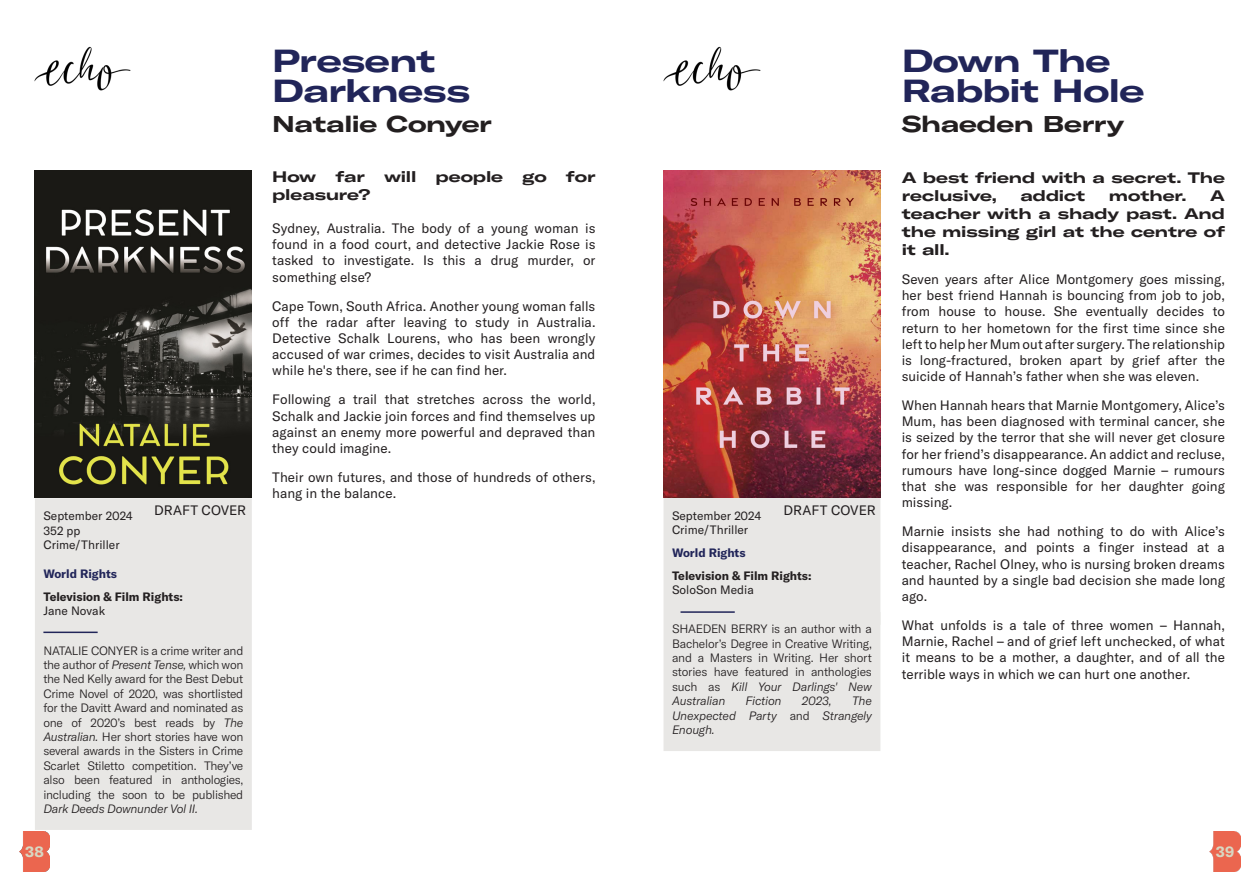
<style>
.page{position:relative;width:1259px;height:893px;background:#fff}
.page>*{position:absolute;margin:0;border:0;box-sizing:border-box;transform-origin:0 0}
.Heading_2{font:31.5px/30px "GT America Exp Bd";letter-spacing:-.015em;color:#212559}
.Heading_1{font:31.5px/30px "GT America Exp Bd";letter-spacing:-.015em;color:#212559}
.Heading_1-2{font:22.5px "GT America Exp Bd";letter-spacing:-.015em;color:#231f20}
.Intro_paragraph{font:15px/18px "GT America Exp Bd";letter-spacing:-.005em;color:#231f20}
.t1{font:700 15px "GT America";color:#d8d7c2}
.t2{font:13.5px/16.2px "GT America";letter-spacing:.005em;color:#231f20;text-align:justify}
.Panel__Author_biography{font:300 12px/14.4px "GT America";letter-spacing:-.025em;color:#231f20;text-align:justify}
.Panel__Text{font:12px/14.4px "GT America";color:#231f20}
.Panel__Author_biography-2{font:italic 300 12px/14.4px "GT America";letter-spacing:-.015em;color:#231f20;text-align:justify}
.Panel__World_Rights{font:700 12px/14.4px "GT America";color:#231f20}
.Panel__Heading{font:700 12px "GT America";color:#231f20}
.Panel__Text-2{font:700 12px "GT America";color:#212559}
.Panel__World_Rights-2{font:700 12px "GT America";color:#212559}
.s1{font-weight:400}
.s2{font-style:italic}
.s3{font-style:normal}
</style>
<div class="page">
<img style="left:1209px;top:831px;width:31px;height:40px">
<img style="left:19px;top:831px;width:31px;height:40px">
<div style="left:35px;top:498px;width:217px;height:332px;background:#e8e7e5"></div>
<hr style="left:43px;top:632px;width:55px;height:1px;background:#212559">
<img style="left:35px;top:170px;width:217px;height:328px">
<img style="left:34px;top:47px;width:97px;height:44px">
<div style="left:663px;top:498px;width:217px;height:253px;background:#e8e7e5"></div>
<div style="left:672px;top:612px;width:208px;height:13px;background:#e8e7e5"></div>
<hr style="left:680px;top:611px;width:55px;height:2px;background:#212559">
<img style="left:663px;top:47px;width:97px;height:44px">
<img style="left:663px;top:170px;width:217px;height:328px">
<p class="Heading_1" style="left:272px;top:45px;width:200px">Present<br>Darkness</p>
<p class="Heading_1-2" style="left:272px;top:109px;width:221px">Natalie Conyer</p>
<p class="Intro_paragraph" style="left:272px;top:167px;width:46px">How</p>
<p class="Intro_paragraph" style="left:335px;top:167px;width:31px">far</p>
<p class="Intro_paragraph" style="left:384px;top:167px;width:34px">will</p>
<p class="Intro_paragraph" style="left:435px;top:167px;width:69px">people</p>
<p class="Intro_paragraph" style="left:522px;top:167px;width:26px">go</p>
<p class="Intro_paragraph" style="left:566px;top:167px;width:31px">for</p>
<p class="Intro_paragraph" style="left:272px;top:185px;width:100px">pleasure?</p>
<p class="t2" style="left:272px;top:220px;width:325px">Sydney, Australia. The body of a young woman is found in a food court, and detective Jackie Rose is tasked to investigate. Is this a drug murder, or something else?</p>
<p class="t2" style="left:272px;top:298px;width:325px">Cape Town, South Africa. Another young woman falls off the radar after leaving to study in Australia.<br>Detective Schalk Lourens, who has been wrongly accused of war crimes, decides to visit Australia and while he's there, see if he can find her.</p>
<p class="t2" style="left:272px;top:392px;width:325px">Following a trail that stretches across the world, Schalk and Jackie join forces and find themselves up against an enemy more powerful and depraved than they could imagine.</p>
<p class="t2" style="left:272px;top:469px;width:325px">Their own futures, and those of hundreds of others, hang in the balance.</p>
<p class="t2" style="left:154px;top:502px;width:94px">DRAFT COVER</p>
<p class="t2" style="left:783px;top:502px;width:94px">DRAFT COVER</p>
<p class="Panel__Text" style="left:672px;top:508px;width:91px">September 2024<br>Crime/Thriller</p>
<p class="Panel__World_Rights-2" style="left:672px;top:545px;width:75px">World Rights</p>
<p class="Panel__World_Rights" style="left:672px;top:568px;width:141px">Television &amp; Film Rights:<br><span class="s1">SoloSon Media</span></p>
<p class="Panel__Author_biography" style="left:672px;top:622px;width:201px">SHAEDEN BERRY is an author with a Bachelor’s Degree in Creative Writing, and a Masters in Writing. Her short stories have featured in anthologies such as <span class="s2">Kill Your Darlings' New Australian</span></p>
<p class="Panel__Text" style="left:43px;top:509px;width:91px">September 2024<br>352 pp</p>
<p class="Panel__Text" style="left:43px;top:538px;width:78px">Crime/Thriller</p>
<p class="Panel__Text-2" style="left:43px;top:566px;width:75px">World Rights</p>
<p class="Panel__Heading" style="left:43px;top:589px;width:141px">Television &amp; Film Rights:</p>
<p class="Panel__Text" style="left:43px;top:604px;width:63px">Jane Novak</p>
<p class="Panel__Author_biography" style="left:43px;top:643px;width:201px">NATALIE CONYER is a crime writer and the author of <span class="s2">Present Tense,</span> which won the Ned Kelly award for the Best Debut Crime Novel of 2020, was shortlisted for the Davitt Award and nominated as one of 2020’s best reads by <span class="s2">The Australian.</span> Her short stories have won several awards in the Sisters in Crime Scarlet Stiletto competition. They’ve also been featured in anthologies, including the soon to be published <span class="s2">Dark Deeds Downunder Vol II.</span></p>
<p class="Panel__Author_biography-2" style="left:672px;top:694px;width:201px;text-indent:180px">The Unexpected Party <span class="s3">and</span> Strangely Enough.</p>
<p class="Panel__Author_biography-2" style="left:745px;top:694px;width:38px">Fiction</p>
<p class="Panel__Author_biography-2" style="left:801px;top:694px;width:32px">2023,</p>
<p class="Heading_2" style="left:901px;top:45px;width:244px">Down The<br>Rabbit Hole</p>
<p class="Heading_1-2" style="left:901px;top:109px;width:224px">Shaeden Berry</p>
<p class="Intro_paragraph" style="left:901px;top:168px;width:325px">A best friend with a secret. The reclusive,</p>
<p class="Intro_paragraph" style="left:1020px;top:186px;width:66px">addict</p>
<p class="Intro_paragraph" style="left:1108px;top:186px;width:79px">mother.</p>
<p class="Intro_paragraph" style="left:901px;top:186px;width:325px;text-align:justify;text-indent:308px">A teacher with a shady past. And the missing girl at the centre of it all.</p>
<p class="t2" style="left:901px;top:271px;width:325px">Seven years after Alice Montgomery goes missing, her best friend Hannah is bouncing from job to job, from house to house. She eventually decides to return to her hometown for the first time since she left to help her Mum out after surgery. The relationship is long-fractured, broken apart by grief after the suicide of Hannah’s father when she was eleven.</p>
<p class="t2" style="left:901px;top:397px;width:325px">When Hannah hears that Marnie Montgomery, Alice’s Mum, has been diagnosed with terminal cancer, she is seized by the terror that she will never get closure for her friend’s disappearance. An addict and recluse, rumours have long-since dogged Marnie – rumours that she was responsible for her daughter going missing.</p>
<p class="t2" style="left:901px;top:523px;width:325px">Marnie insists she had nothing to do with Alice’s disappearance, and points a finger instead at a teacher, Rachel Olney, who is nursing broken dreams and haunted by a single bad decision she made long ago.</p>
<p class="t2" style="left:901px;top:617px;width:325px">What unfolds is a tale of three women – Hannah, Marnie, Rachel – and of grief left unchecked, of what it means to be a mother, a daughter, and of all the terrible ways in which we can hurt one another.</p>
<p class="t1" style="left:25px;top:842px;width:20px">38</p>
<p class="t1" style="left:1216px;top:842px;width:20px">39</p>
</div>
